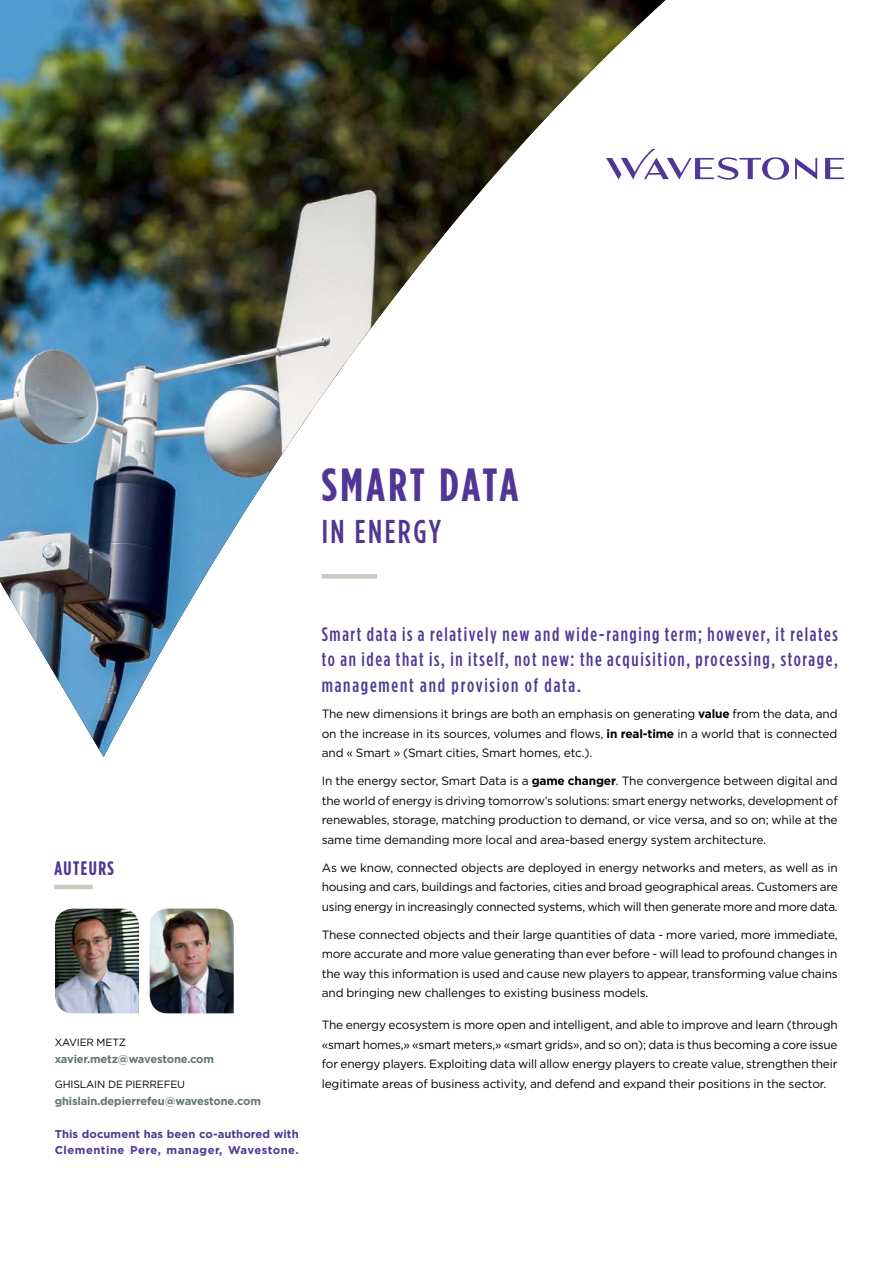
<style>
.page{position:relative;width:893px;height:1263px;background:#fff}
.page>*{position:absolute;margin:0;border:0;box-sizing:border-box;transform-origin:0 0}
.t1{font:700 46.5px "Gotham Condensed";letter-spacing:.065em;color:#503795}
.t2{font:500 33px "Gotham Condensed";letter-spacing:.075em;color:#503795}
.t3{font:500 19.5px/25.5px "Gotham Condensed";letter-spacing:.09em;color:#503795;text-align:justify}
.t4{font:700 19.5px "Gotham Condensed";letter-spacing:.075em;color:#503795}
.t5{font:12px/19.5px "Gotham";letter-spacing:-.01em;color:#000;text-align:justify}
.t6{font:700 11.25px/16.5px "Gotham";letter-spacing:.005em;color:#503795}
.t7{font:700 11.25px "Gotham";letter-spacing:-.01em;color:#5d7972}
.t8{font:10.5px "Gotham";letter-spacing:-.01em;color:#000}
.s1{font-weight:700}
</style>
<div class="page">
<img style="left:0;top:0;width:665px;height:757px">
<img style="left:55px;top:909px;width:84px;height:104px">
<img style="left:150px;top:909px;width:84px;height:104px">
<svg style="left:825px;top:158px;width:19px;height:21px"></svg>
<svg style="left:795px;top:158px;width:22px;height:21px"></svg>
<svg style="left:606px;top:149px;width:183px;height:31px"></svg>
<div style="left:322px;top:574px;width:55px;height:5px;background:#cbc8c0"></div>
<hr style="left:54px;top:885px;width:39px;height:4px;background:#cbc8c0">
<h1 class="t1" style="left:322px;top:457px;width:198px">SMART DATA</h1>
<h2 class="t2" style="left:322px;top:513px;width:121px">IN ENERGY</h2>
<h3 class="t4" style="left:54px;top:857px;width:61px">AUTEURS</h3>
<p class="t8" style="left:55px;top:1036px;width:73px">XAVIER METZ</p>
<p class="t7" style="left:55px;top:1051px;width:161px">xavier.metz@wavestone.com</p>
<p class="t8" style="left:55px;top:1078px;width:132px">GHISLAIN DE PIERREFEU</p>
<p class="t7" style="left:55px;top:1093px;width:208px">ghislain.depierrefeu@wavestone.com</p>
<p class="t6" style="left:55px;top:1125px;width:246px">This document has been co-authored with<br>Clementine Pere, manager, Wavestone.</p>
<h3 class="t3" style="left:322px;top:621px;width:518px">Smart data is a relatively new and wide-ranging term; however, it relates to an idea that is, in itself, not new: the acquisition, processing, storage, management and provision of data.</h3>
<p class="t5" style="left:322px;top:704px;width:517px">The new dimensions it brings are both an emphasis on generating <span class="s1">value</span> from the data, and on the increase in its sources, volumes and flows, <span class="s1">in real-time</span> in a world that is connected and « Smart » (Smart cities, Smart homes, etc.).</p>
<p class="t5" style="left:322px;top:771px;width:517px">In the energy sector, Smart Data is a <span class="s1">game changer</span>. The convergence between digital and the world of energy is driving tomorrow’s solutions: smart energy networks, development of renewables, storage, matching production to demand, or vice versa, and so on; while at the same time demanding more local and area-based energy system architecture.</p>
<p class="t5" style="left:322px;top:857px;width:517px">As we know, connected objects are deployed in energy networks and meters, as well as in housing and cars, buildings and factories, cities and broad geographical areas. Customers are using energy in increasingly connected systems, which will then generate more and more data.</p>
<p class="t5" style="left:322px;top:924px;width:517px">These connected objects and their large quantities of data - more varied, more immediate, more accurate and more value generating than ever before - will lead to profound changes in the way this information is used and cause new players to appear, transforming value chains and bringing new challenges to existing business models.</p>
<p class="t5" style="left:322px;top:1015px;width:517px">The energy ecosystem is more open and intelligent, and able to improve and learn (through «smart homes,» «smart meters,» «smart grids», and so on); data is thus becoming a core issue for energy players. Exploiting data will allow energy players to create value, strengthen their legitimate areas of business activity, and defend and expand their positions in the sector.</p>
</div>
